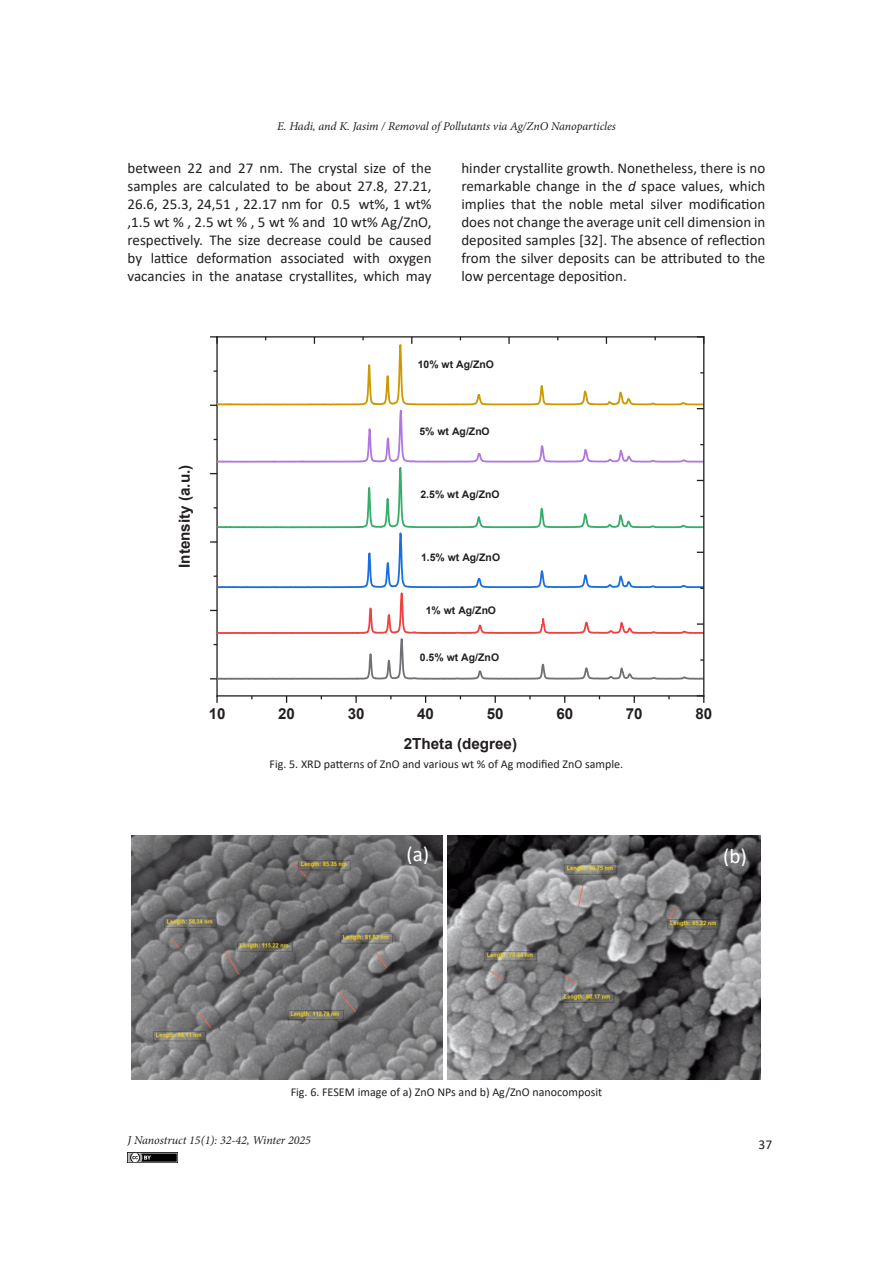
<style>
.page{position:relative;width:893px;height:1263px;background:#fff}
.page>*{position:absolute;margin:0;border:0;box-sizing:border-box;transform-origin:0 0}
.t1{font:21px "Calibri";color:#fff}
.t2{font:700 15.3px "Arial";color:#231f20}
.t3{font:700 15.15px "Arial";letter-spacing:-.005em;color:#231f20}
.t4{font:15px/18px "Calibri";color:#231f20;text-align:justify}
.t5{font:13.5px "Calibri";color:#231f20}
.t6{font:12px "Calibri";color:#231f20}
.t7{font:italic 12px "Minion Pro";letter-spacing:-.01em;color:#231f20}
.t8{font:700 10.5px "Arial";color:#231f20}
.t9{font:700 10.05px "Arial";letter-spacing:-.005em;color:#231f20}
.s1{font-style:italic}
</style>
<div class="page">
<img style="left:128px;top:1153px;width:50px;height:9px">
<hr style="left:217px;top:695px;width:487px;height:1px;background:#231f20">
<svg style="left:216px;top:696px;width:2px;height:7px"></svg>
<svg style="left:355px;top:696px;width:2px;height:7px"></svg>
<hr style="left:216px;top:337px;width:2px;height:359px;background:#231f20">
<hr style="left:703px;top:337px;width:1px;height:359px;background:#231f20">
<svg style="left:697px;top:695px;width:7px;height:8px"></svg>
<svg style="left:210px;top:336px;width:494px;height:345px"></svg>
<div style="left:406px;top:352px;width:122px;height:42px;background:#fff"></div>
<div style="left:408px;top:420px;width:127px;height:32px;background:#fff"></div>
<div style="left:409px;top:483px;width:127px;height:32px;background:#fff"></div>
<div style="left:410px;top:545px;width:127px;height:33px;background:#fff"></div>
<div style="left:414px;top:598px;width:127px;height:26px;background:#fff"></div>
<div style="left:409px;top:645px;width:127px;height:25px;background:#fff"></div>
<img style="left:132px;top:836px;width:305px;height:243px">
<img style="left:437px;top:836px;width:324px;height:244px">
<img style="left:448px;top:836px;width:312px;height:244px">
<img style="left:392px;top:841px;width:51px;height:23px">
<img style="left:710px;top:843px;width:50px;height:23px">
<p class="t7" style="left:277px;top:118px;width:340px">E. Hadi, and K. Jasim / Removal of Pollutants via Ag/ZnO Nanoparticles</p>
<p class="t4" style="left:128px;top:158px;width:306px">between 22 and 27 nm. The crystal size of the samples are calculated to be about 27.8, 27.21, 26.6, 25.3, 24,51 , 22.17 nm for 0.5 wt%, 1 wt% ,1.5 wt % , 2.5 wt % , 5 wt % and 10 wt% Ag/ZnO, respectively. The size decrease could be caused by lattice deformation associated with oxygen vacancies in the anatase crystallites, which may</p>
<p class="t4" style="left:461px;top:158px;width:306px">hinder crystallite growth. Nonetheless, there is no remarkable change in the <span class="s1">d</span> space values, which implies that the noble metal silver modification does not change the average unit cell dimension in deposited samples [32]. The absence of reflection from the silver deposits can be attributed to the low percentage deposition.</p>
<p class="t8" style="left:418px;top:357px;width:78px">10% wt Ag/ZnO</p>
<p class="t9" style="left:410px;top:357px;width:56px">2ml AgNO3</p>
<p class="t2" style="left:174px;top:568px;width:105px;rotate:-90deg">Intensity (a.u.)</p>
<p class="t8" style="left:419px;top:424px;width:72px">5% wt Ag/ZnO</p>
<p class="t9" style="left:416px;top:427px;width:53px">1ml AgNO<sub>3</sub></p>
<p class="t8" style="left:420px;top:487px;width:81px">2.5% wt Ag/ZnO</p>
<p class="t9" style="left:418px;top:488px;width:64px">0.5 ml AgNO<sub>3</sub></p>
<p class="t8" style="left:421px;top:550px;width:81px">1.5% wt Ag/ZnO</p>
<p class="t9" style="left:413px;top:552px;width:61px">0.3ml AgNO<sub>3</sub></p>
<p class="t8" style="left:426px;top:603px;width:72px">1% wt Ag/ZnO</p>
<p class="t8" style="left:420px;top:649px;width:81px">0.5% wt Ag/ZnO</p>
<p class="t9" style="left:415px;top:604px;width:61px">0.2ml AgNO<sub>3</sub></p>
<p class="t9" style="left:415px;top:647px;width:64px">0.1 ml AgNO<sub>3</sub></p>
<p class="t3" style="left:209px;top:703px;width:18px">10</p>
<p class="t3" style="left:278px;top:703px;width:18px">20</p>
<p class="t3" style="left:348px;top:703px;width:18px">30</p>
<p class="t3" style="left:417px;top:703px;width:18px">40</p>
<p class="t3" style="left:487px;top:703px;width:18px">50</p>
<p class="t3" style="left:556px;top:703px;width:18px">60</p>
<p class="t3" style="left:626px;top:703px;width:18px">70</p>
<p class="t3" style="left:695px;top:703px;width:18px">80</p>
<p class="t2" style="left:404px;top:733px;width:115px">2Theta (degree)</p>
<p class="t6" style="left:270px;top:756px;width:355px">Fig. 5. XRD patterns of ZnO and various wt % of Ag modified ZnO sample.</p>
<p class="t1" style="left:406px;top:839px;width:24px">(a)</p>
<p class="t1" style="left:723px;top:841px;width:25px">(b)</p>
<p class="t6" style="left:291px;top:1083px;width:313px">Fig. 6. FESEM image of a) ZnO NPs and b) Ag/ZnO nanocomposit</p>
<p class="t7" style="left:128px;top:1132px;width:185px">J Nanostruct 15(1): 32-42, Winter 2025</p>
<p class="t5" style="left:759px;top:1135px;width:15px">37</p>
</div>
